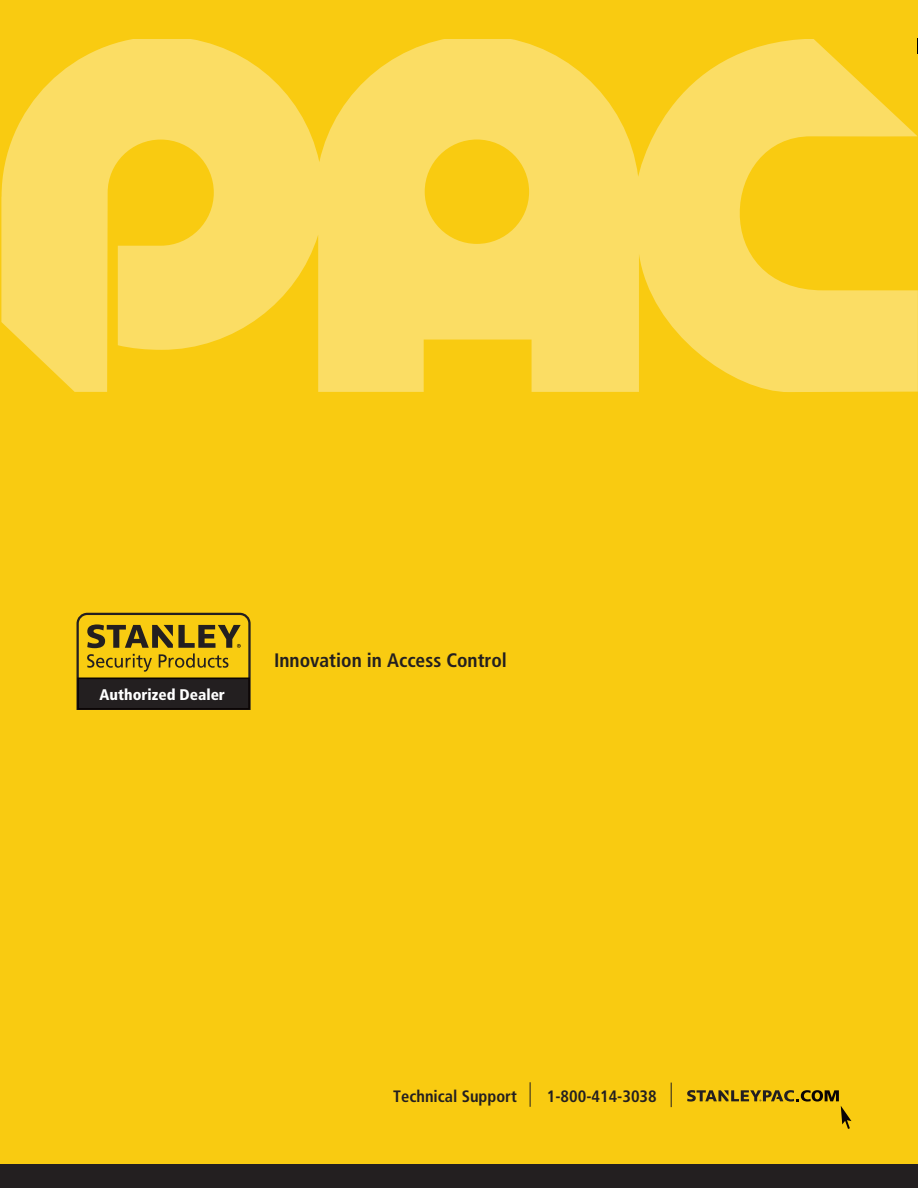
<style>
.page{position:relative;width:918px;height:1188px;background:#f9cb11}
.page>*{position:absolute;margin:0;border:0;box-sizing:border-box;transform-origin:0 0}
.t1{font:700 condensed 19.5px "Frutiger LT Std";color:#231f20}
.t2{font:700 condensed 16.5px "Frutiger LT Std";color:#231f20}
.t3{font:900 condensed 15.45px "Frutiger LT Std";color:#fff}
</style>
<div class="page">
<svg style="left:671px;top:1083px;width:1px;height:24px"></svg>
<svg style="left:1px;top:39px;width:917px;height:353px;fill:#fbdd64"></svg>
<svg style="left:530px;top:1082px;width:1px;height:25px"></svg>
<div style="left:0;top:1164px;width:918px;height:24px;background:#231f20"></div>
<svg style="left:76px;top:612px;width:175px;height:98px"></svg>
<svg style="left:687px;top:1090px;width:164px;height:39px"></svg>
<svg style="left:917px;top:38px;width:1px;height:15px"></svg>
<p class="t3" style="left:100px;top:688px;width:127px">Authorized Dealer</p>
<p class="t1" style="left:274px;top:653px;width:235px">Innovation in Access Control</p>
<p class="t2" style="left:393px;top:1089px;width:125px">Technical Support</p>
<p class="t2" style="left:547px;top:1089px;width:111px">1-800-414-3038</p>
</div>
